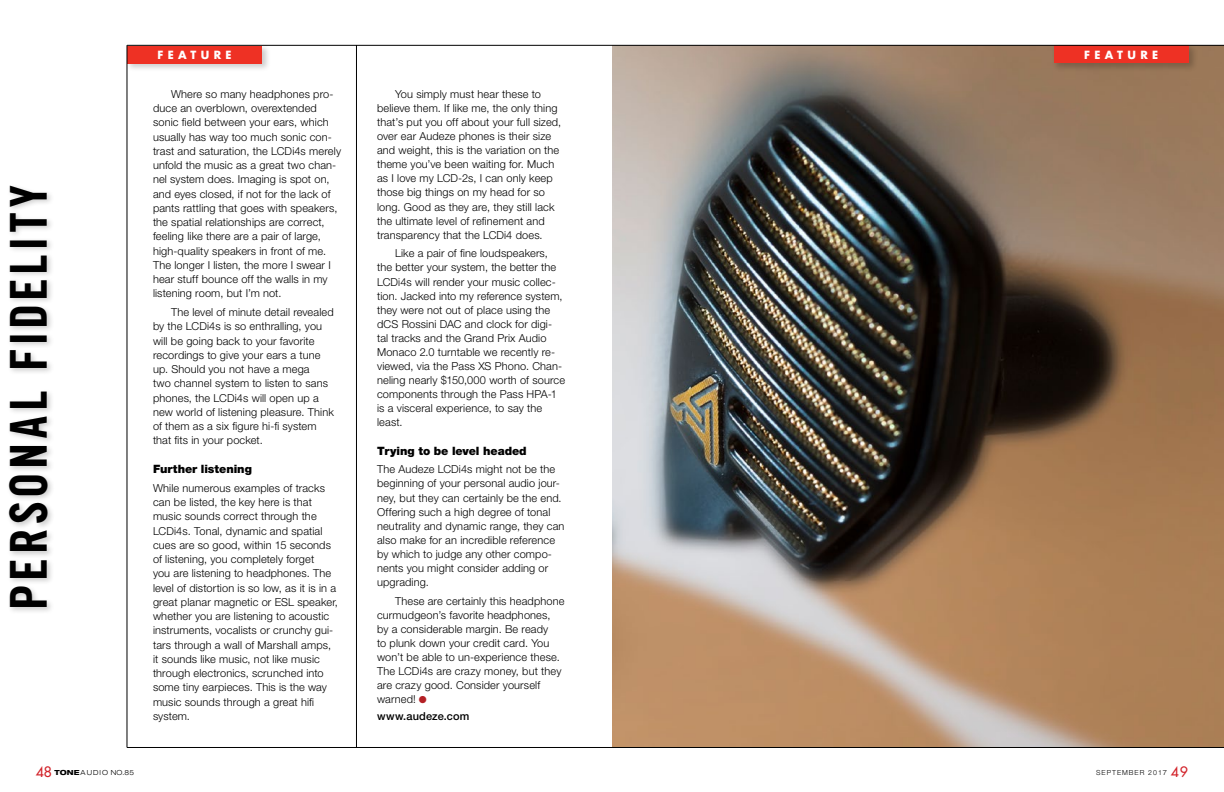
<style>
.page{position:relative;width:1224px;height:792px;background:#fff}
.page>*{position:absolute;margin:0;border:0;box-sizing:border-box;transform-origin:0 0}
.t1{font:48px "News Gothic SHOP Bold Con";letter-spacing:.15em;color:#000}
.t2{font:900 11.5px "Helvetica Neue LT Std";letter-spacing:-.005em;color:#000}
.t3{font:300 11px/14.3px "Helvetica Neue LT Std";letter-spacing:.01em;color:#000}
.t4{font:700 11px "Futura Std";letter-spacing:.4em;color:#fff}
.t5{font:500 11px "Helvetica Neue LT Std";letter-spacing:.015em;color:#000}
.t6{font:300 expanded 7px "Helvetica Neue LT Std";color:#000}
.t7{font:300 7px "Helvetica Neue LT Std";letter-spacing:.14em;color:#000}
.s1{color:#b42025}
.s2{font-family:"Futura Std";font-weight:500;font-stretch:normal;font-size:14px;color:#d2232a}
.s3{font-weight:800}
.s4{font-stretch:expanded}
.s5{font-family:"Futura Std";font-weight:500;font-size:14px;color:#d2232a}
</style>
<div class="page">
<img style="left:612px;top:46px;width:612px;height:701px">
<div style="left:125px;top:44px;width:146px;height:29px;background:#000;opacity:.2"></div>
<div style="left:127px;top:46px;width:135px;height:18px;background:#ee3124"></div>
<div style="left:6px;top:183px;width:49px;height:431px;background:#000;opacity:.2"></div>
<hr style="left:127px;top:45px;width:1px;height:703px;background:#000">
<div style="left:1052px;top:43px;width:146px;height:29px;background:#000;opacity:.2"></div>
<div style="left:1054px;top:45px;width:135px;height:18px;background:#ee3124"></div>
<hr style="left:356px;top:45px;width:1px;height:702px;background:#000">
<hr style="left:127px;top:45px;width:1097px;height:1px;background:#000">
<hr style="left:127px;top:747px;width:1097px;height:1px;background:#000">
<h1 class="t1" style="left:0;top:608px;width:424px;rotate:-90deg">PERSONAL FIDELITY</h1>
<p class="t4" style="left:157px;top:48px;width:76px">FEATURE</p>
<p class="t3" style="left:153px;top:87px;width:190px;text-indent:18px">Where so many headphones pro&shy;duce an overblown, overextended sonic field between your ears, which usually has way too much sonic con&shy;trast and saturation, the LCDi4s merely unfold the music as a great two chan&shy;nel system does. Imaging is spot on, and eyes closed, if not for the lack of pants rattling that goes with speakers, the spatial relationships are correct, feeling like there are a pair of large, high-quality speakers in front of me.<br>The longer I listen, the more I swear I hear stuff bounce off the walls in my listening room, but I’m not.</p>
<p class="t3" style="left:153px;top:305px;width:182px;text-indent:18px">The level of minute detail revealed by the LCDi4s is so enthralling, you will be going back to your favorite recordings to give your ears a tune up. Should you not have a mega<br>two channel system to listen to sans phones, the LCDi4s will open up a new world of listening pleasure. Think of them as a six figure hi-fi system that fits in your pocket.</p>
<p class="t2" style="left:153px;top:462px;width:100px">Further listening</p>
<p class="t3" style="left:153px;top:481px;width:187px">While numerous examples of tracks can be listed, the key here is that music sounds correct through the LCDi4s. Tonal, dynamic and spatial cues are so good, within 15 seconds of listening, you completely forget<br>you are listening to headphones. The level of distortion is so low, as it is in a great planar magnetic or ESL speaker, whether you are listening to acoustic instruments, vocalists or crunchy gui&shy;tars through a wall of Marshall amps, it sounds like music, not like music through electronics, scrunched into some tiny earpieces. This is the way music sounds through a great hifi system.</p>
<p class="t3" style="left:377px;top:87px;width:186px;text-indent:18px">You simply must hear these to believe them. If like me, the only thing that’s put you off about your full sized, over ear Audeze phones is their size and weight, this is the variation on the theme you’ve been waiting for. Much as I love my LCD-2s, I can only keep those big things on my head for so long. Good as they are, they still lack the ultimate level of refinement and transparency that the LCDi4 does.</p>
<p class="t3" style="left:377px;top:246px;width:190px;text-indent:18px">Like a pair of fine loudspeakers, the better your system, the better the LCDi4s will render your music collec&shy;tion. Jacked into my reference system, they were not out of place using the dCS Rossini DAC and clock for digi&shy;tal tracks and the Grand Prix Audio Monaco 2.0 turntable we recently re&shy;viewed, via the Pass XS Phono. Chan&shy;neling nearly $150,000 worth of source components through the Pass HPA-1 is a visceral experience, to say the least.</p>
<p class="t2" style="left:377px;top:444px;width:151px">Trying to be level headed</p>
<p class="t3" style="left:377px;top:462px;width:189px">The Audeze LCDi4s might not be the beginning of your personal audio jour&shy;ney, but they can certainly be the end.<br>Offering such a high degree of tonal neutrality and dynamic range, they can also make for an incredible reference by which to judge any other compo&shy;nents you might consider adding or upgrading.</p>
<p class="t3" style="left:377px;top:594px;width:189px;text-indent:18px">These are certainly this headphone curmudgeon’s favorite headphones, by a considerable margin. Be ready<br>to plunk down your credit card. You won’t be able to un-experience these.<br>The LCDi4s are crazy money, but they are crazy good. Consider yourself warned! <span class="s1">●</span></p>
<p class="t5" style="left:377px;top:710px;width:94px">www.audeze.com</p>
<p class="t4" style="left:1084px;top:47px;width:76px">FEATURE</p>
<p class="t6" style="left:36px;top:768px;width:100px"><span class="s2">48</span> <span class="s3">TONE</span> A U D I O NO.85</p>
<p class="t7" style="left:1096px;top:768px;width:93px">SEPTEMBER 201<span class="s4">7</span> <span class="s5">49</span></p>
</div>
